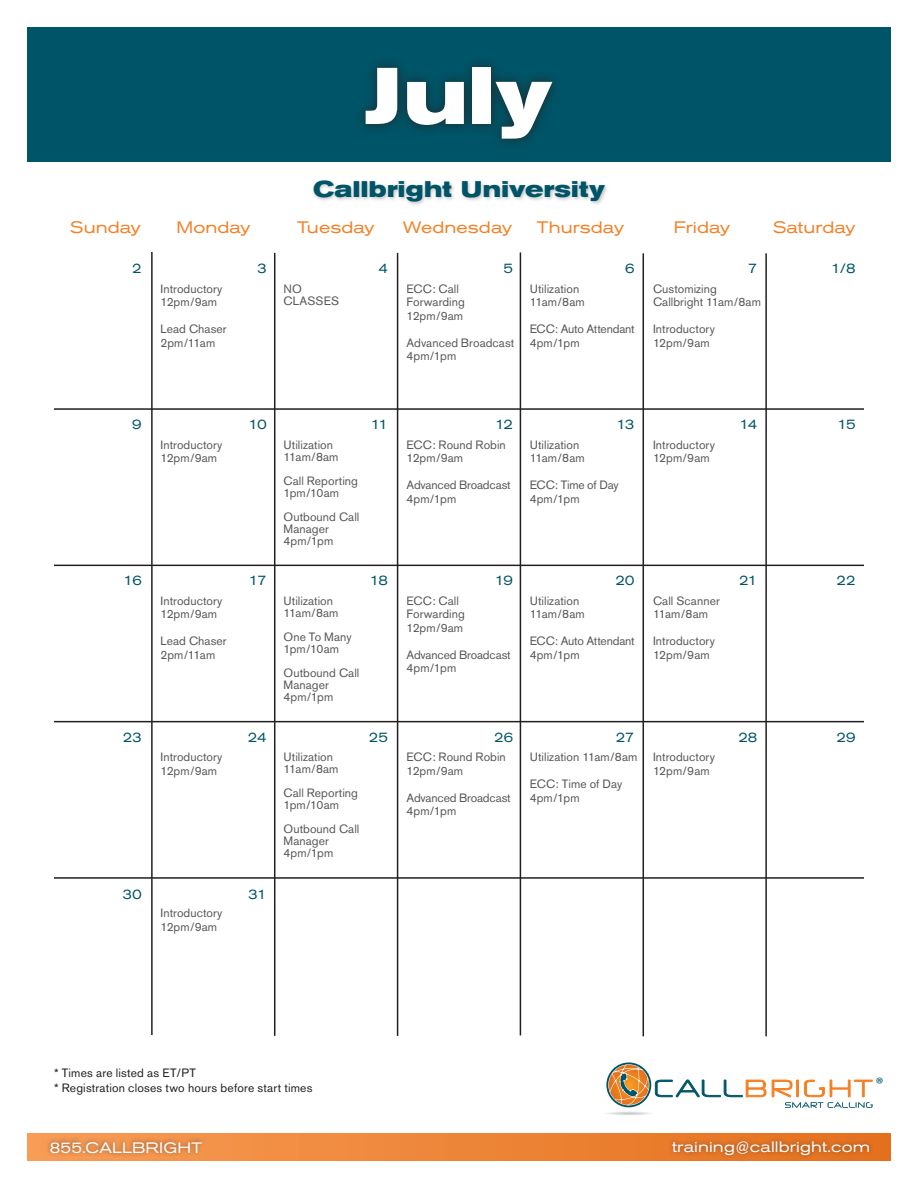
<style>
.page{position:relative;width:918px;height:1188px;background:#fff}
.page>*{position:absolute;margin:0;border:0;box-sizing:border-box;transform-origin:0 0}
.t1{font:700 expanded 79.5px "Akzidenz Grotesk BE";color:#fff}
.t2{font:700 expanded 22.5px "Akzidenz Grotesk BE";letter-spacing:.02em;color:#005467}
.t3{font:18.15px "Myriad Pro";color:#005668}
.t4{font:expanded 16.5px "Akzidenz Grotesk BE";color:#f48026}
.t5{font:expanded 15px "Akzidenz Grotesk BE";letter-spacing:.01em;color:#fff}
.t6{font:expanded 13.5px "Akzidenz Grotesk BE";letter-spacing:-.045em;color:#005467}
.t7{font:12px/13.5px "Akzidenz Grotesk BE";letter-spacing:.005em;color:#57585a}
.t8{font:12px "Akzidenz Grotesk BE";letter-spacing:-.015em;color:#57585a}
.t9{font:12px "Akzidenz Grotesk BE";letter-spacing:.015em;color:#231f20}
</style>
<div class="page">
<svg style="left:27px;top:1134px;width:864px;height:27px;background:#ed8639"></svg>
<div style="left:46px;top:1136px;width:828px;height:23px;background:#231f20;opacity:.5"></div>
<div style="left:312px;top:179px;width:298px;height:28px;background:#231f20;opacity:.25"></div>
<svg style="left:606px;top:1062px;width:45px;height:45px"></svg>
<svg style="left:608px;top:1064px;width:41px;height:41px;background:#c69866"></svg>
<svg style="left:655px;top:1079px;width:218px;height:29px"></svg>
<hr style="left:151px;top:252px;width:2px;height:783px;background:#231f20">
<hr style="left:397px;top:253px;width:1px;height:783px;background:#231f20">
<hr style="left:274px;top:253px;width:1px;height:783px;background:#231f20">
<hr style="left:520px;top:252px;width:1px;height:783px;background:#231f20">
<hr style="left:765px;top:253px;width:2px;height:783px;background:#231f20">
<hr style="left:643px;top:253px;width:1px;height:783px;background:#231f20">
<hr style="left:54px;top:408px;width:810px;height:2px;background:#231f20">
<hr style="left:54px;top:565px;width:810px;height:1px;background:#231f20">
<hr style="left:54px;top:721px;width:810px;height:1px;background:#231f20">
<hr style="left:54px;top:877px;width:810px;height:2px;background:#231f20">
<div style="left:27px;top:27px;width:864px;height:135px;background:#005467"></div>
<div style="left:354px;top:57px;width:209px;height:93px;background:#231f20;opacity:.75"></div>
<p class="t1" style="left:366px;top:50px;width:188px">July</p>
<p class="t2" style="left:313px;top:177px;width:293px">Callbright University</p>
<p class="t4" style="left:70px;top:217px;width:72px">Sunday</p>
<p class="t4" style="left:177px;top:217px;width:76px">Monday</p>
<p class="t4" style="left:297px;top:217px;width:79px">Tuesday</p>
<p class="t4" style="left:403px;top:217px;width:110px">Wednesday</p>
<p class="t4" style="left:537px;top:217px;width:89px">Thursday</p>
<p class="t4" style="left:674px;top:217px;width:58px">Friday</p>
<p class="t4" style="left:773px;top:217px;width:84px">Saturday</p>
<p class="t6" style="left:132px;top:260px;width:11px">2</p>
<p class="t7" style="left:160px;top:282px;width:63px">Introductory<br>12pm/9am</p>
<p class="t7" style="left:160px;top:322px;width:68px">Lead Chaser<br>2pm/11am</p>
<p class="t6" style="left:257px;top:260px;width:11px">3</p>
<p class="t7" style="left:284px;top:282px;width:20px">NO</p>
<p class="t7" style="left:284px;top:294px;width:57px">CLASSES</p>
<p class="t6" style="left:379px;top:260px;width:11px">4</p>
<p class="t6" style="left:503px;top:260px;width:11px">5</p>
<p class="t7" style="left:406px;top:282px;width:60px">ECC: Call<br>Forwarding<br>12pm/9am</p>
<p class="t7" style="left:406px;top:336px;width:109px">Advanced Broadcast<br>4pm/1pm</p>
<p class="t6" style="left:625px;top:260px;width:11px">6</p>
<p class="t7" style="left:530px;top:282px;width:51px">Utilization</p>
<p class="t7" style="left:530px;top:295px;width:57px">11am/8am</p>
<p class="t8" style="left:530px;top:322px;width:107px">ECC: Auto Attendant</p>
<p class="t7" style="left:530px;top:336px;width:51px">4pm/1pm</p>
<p class="t6" style="left:748px;top:260px;width:11px">7</p>
<p class="t7" style="left:653px;top:282px;width:109px">Customizing<br>Callbright 11am/8am</p>
<p class="t7" style="left:653px;top:322px;width:63px">Introductory<br>12pm/9am</p>
<p class="t6" style="left:831px;top:260px;width:26px">1/8</p>
<p class="t6" style="left:132px;top:416px;width:11px">9</p>
<p class="t6" style="left:248px;top:416px;width:20px">10</p>
<p class="t6" style="left:371px;top:416px;width:19px">11</p>
<p class="t6" style="left:495px;top:416px;width:19px">12</p>
<p class="t6" style="left:617px;top:416px;width:19px">13</p>
<p class="t6" style="left:740px;top:416px;width:19px">14</p>
<p class="t6" style="left:838px;top:416px;width:20px">15</p>
<p class="t7" style="left:160px;top:438px;width:63px">Introductory</p>
<p class="t7" style="left:160px;top:451px;width:58px">12pm/9am</p>
<p class="t7" style="left:284px;top:438px;width:51px">Utilization</p>
<p class="t7" style="left:284px;top:450px;width:57px">11am/8am</p>
<p class="t7" style="left:284px;top:474px;width:76px">Call Reporting</p>
<p class="t7" style="left:284px;top:486px;width:57px">1pm/10am</p>
<p class="t7" style="left:284px;top:510px;width:77px;line-height:12px">Outbound Call<br>Manager</p>
<p class="t7" style="left:284px;top:534px;width:51px">4pm/1pm</p>
<p class="t7" style="left:406px;top:438px;width:101px">ECC: Round Robin</p>
<p class="t7" style="left:406px;top:451px;width:58px">12pm/9am</p>
<p class="t8" style="left:406px;top:478px;width:106px">Advanced Broadcast</p>
<p class="t7" style="left:406px;top:492px;width:51px">4pm/1pm</p>
<p class="t7" style="left:530px;top:438px;width:51px">Utilization</p>
<p class="t7" style="left:530px;top:451px;width:57px">11am/8am</p>
<p class="t8" style="left:530px;top:478px;width:90px">ECC: Time of Day</p>
<p class="t7" style="left:530px;top:492px;width:51px">4pm/1pm</p>
<p class="t7" style="left:653px;top:438px;width:63px">Introductory</p>
<p class="t7" style="left:653px;top:451px;width:58px">12pm/9am</p>
<p class="t6" style="left:124px;top:572px;width:20px">16</p>
<p class="t6" style="left:249px;top:572px;width:19px">17</p>
<p class="t6" style="left:370px;top:572px;width:20px">18</p>
<p class="t6" style="left:495px;top:572px;width:20px">19</p>
<p class="t6" style="left:615px;top:572px;width:21px">20</p>
<p class="t6" style="left:739px;top:572px;width:20px">21</p>
<p class="t6" style="left:837px;top:572px;width:21px">22</p>
<p class="t7" style="left:160px;top:594px;width:63px">Introductory</p>
<p class="t7" style="left:160px;top:607px;width:58px">12pm/9am</p>
<p class="t7" style="left:160px;top:634px;width:68px">Lead Chaser</p>
<p class="t7" style="left:160px;top:648px;width:56px">2pm/11am</p>
<p class="t7" style="left:284px;top:594px;width:51px">Utilization</p>
<p class="t7" style="left:284px;top:606px;width:57px">11am/8am</p>
<p class="t7" style="left:284px;top:630px;width:70px">One To Many</p>
<p class="t7" style="left:284px;top:642px;width:57px">1pm/10am</p>
<p class="t7" style="left:284px;top:666px;width:77px;line-height:12px">Outbound Call<br>Manager</p>
<p class="t7" style="left:284px;top:690px;width:51px">4pm/1pm</p>
<p class="t7" style="left:406px;top:594px;width:60px">ECC: Call<br>Forwarding</p>
<p class="t7" style="left:406px;top:621px;width:58px">12pm/9am</p>
<p class="t8" style="left:406px;top:647px;width:106px">Advanced Broadcast</p>
<p class="t7" style="left:406px;top:661px;width:51px">4pm/1pm</p>
<p class="t7" style="left:530px;top:594px;width:51px">Utilization</p>
<p class="t7" style="left:530px;top:607px;width:57px">11am/8am</p>
<p class="t8" style="left:530px;top:634px;width:107px">ECC: Auto Attendant</p>
<p class="t7" style="left:530px;top:648px;width:51px">4pm/1pm</p>
<p class="t7" style="left:653px;top:594px;width:68px">Call Scanner</p>
<p class="t7" style="left:653px;top:607px;width:57px">11am/8am</p>
<p class="t7" style="left:653px;top:634px;width:63px">Introductory</p>
<p class="t7" style="left:653px;top:648px;width:58px">12pm/9am</p>
<p class="t6" style="left:123px;top:730px;width:20px">23</p>
<p class="t6" style="left:248px;top:730px;width:20px">24</p>
<p class="t6" style="left:369px;top:730px;width:21px">25</p>
<p class="t6" style="left:494px;top:730px;width:20px">26</p>
<p class="t6" style="left:616px;top:730px;width:20px">27</p>
<p class="t6" style="left:738px;top:730px;width:21px">28</p>
<p class="t6" style="left:836px;top:730px;width:21px">29</p>
<p class="t7" style="left:160px;top:750px;width:63px">Introductory</p>
<p class="t7" style="left:160px;top:764px;width:58px">12pm/9am</p>
<p class="t7" style="left:284px;top:750px;width:51px">Utilization</p>
<p class="t7" style="left:284px;top:762px;width:57px">11am/8am</p>
<p class="t7" style="left:284px;top:786px;width:76px">Call Reporting</p>
<p class="t7" style="left:284px;top:798px;width:57px">1pm/10am</p>
<p class="t7" style="left:284px;top:823px;width:77px;line-height:12px">Outbound Call<br>Manager</p>
<p class="t7" style="left:284px;top:846px;width:51px">4pm/1pm</p>
<p class="t7" style="left:406px;top:750px;width:101px">ECC: Round Robin</p>
<p class="t7" style="left:406px;top:764px;width:58px">12pm/9am</p>
<p class="t8" style="left:406px;top:790px;width:106px">Advanced Broadcast</p>
<p class="t7" style="left:406px;top:804px;width:51px">4pm/1pm</p>
<p class="t7" style="left:530px;top:750px;width:109px">Utilization 11am/8am</p>
<p class="t7" style="left:530px;top:777px;width:94px">ECC: Time of Day<br>4pm/1pm</p>
<p class="t7" style="left:653px;top:750px;width:63px">Introductory<br>12pm/9am</p>
<p class="t6" style="left:122px;top:886px;width:21px">30</p>
<p class="t6" style="left:248px;top:886px;width:20px">31</p>
<p class="t7" style="left:160px;top:906px;width:63px">Introductory</p>
<p class="t7" style="left:160px;top:920px;width:58px">12pm/9am</p>
<p class="t9" style="left:54px;top:1066px;width:143px">* Times are listed as ET/PT</p>
<p class="t9" style="left:54px;top:1080px;width:260px">* Registration closes two hours before start times</p>
<h3 class="t3" style="left:876px;top:1073px;width:9px">®</h3>
<p class="t5" style="left:50px;top:1139px;width:154px">855.CALLBRIGHT</p>
<p class="t5" style="left:672px;top:1138px;width:200px">training@callbright.com</p>
</div>
